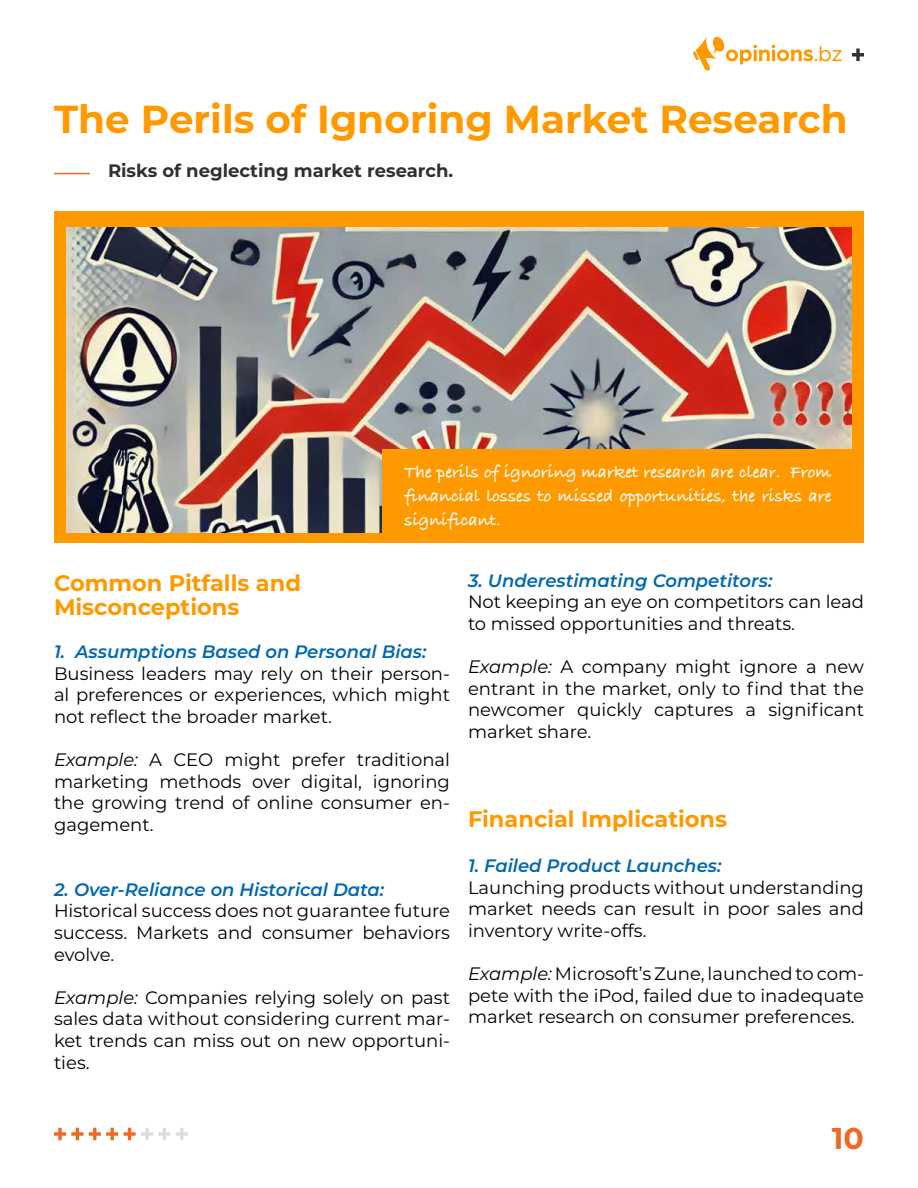
<style>
.page{position:relative;width:918px;height:1188px;background:#fff}
.page>*{position:absolute;margin:0;border:0;box-sizing:border-box;transform-origin:0 0}
.t1{font:700 39px "Montserrat";color:#f90}
.t2{font:700 30px "Montserrat";color:#f26722}
.t3{font:700 22.5px/24px "Montserrat";color:#f90}
.t4{font:18px/21.6px "Montserrat";color:#000;text-align:justify}
.t5{font:italic 600 18px "Montserrat";color:#0068b1}
.t6{font:700 18px/24px "Bradley Hand ITCTT";color:#fff;text-align:justify}
.t7{font:700 18px "Montserrat";color:#312f32}
.s1{font-style:italic}
</style>
<div class="page">
<svg style="left:852px;top:49px;width:12px;height:12px"></svg>
<svg style="left:54px;top:1128px;width:29px;height:12px"></svg>
<svg style="left:124px;top:1128px;width:46px;height:12px"></svg>
<svg style="left:89px;top:1128px;width:29px;height:12px"></svg>
<svg style="left:176px;top:1128px;width:12px;height:12px"></svg>
<svg style="left:693px;top:36px;width:149px;height:35px"></svg>
<div style="left:54px;top:211px;width:810px;height:332px;background:#f90"></div>
<img style="left:66px;top:228px;width:786px;height:305px">
<div style="left:382px;top:449px;width:470px;height:85px;background:#f90"></div>
<hr style="left:54px;top:173px;width:36px;height:1px;background:#f26722">
<h1 class="t1" style="left:54px;top:91px;width:795px">The Perils of Ignoring Market Research</h1>
<p class="t7" style="left:108px;top:158px;width:347px">Risks of neglecting market research.</p>
<p class="t6" style="left:405px;top:459px;width:429px">The perils of ignoring market research are clear. From financial losses to missed opportunities, the risks are significant.</p>
<p class="t3" style="left:54px;top:570px;width:248px">Common Pitfalls and<br>Misconceptions</p>
<p class="t5" style="left:54px;top:639px;width:374px">1. Assumptions Based on Personal Bias:</p>
<p class="t4" style="left:54px;top:662px;width:398px">Business leaders may rely on their person&shy;al preferences or experiences, which might not reflect the broader market.</p>
<p class="t4" style="left:54px;top:748px;width:398px"><span class="s1">Example:</span> A CEO might prefer traditional marketing methods over digital, ignoring the growing trend of online consumer en&shy;gagement.</p>
<p class="t5" style="left:54px;top:877px;width:332px">2. Over-Reliance on Historical Data:</p>
<p class="t4" style="left:54px;top:900px;width:398px">Historical success does not guarantee future success. Markets and consumer behaviors evolve.</p>
<p class="t4" style="left:54px;top:986px;width:398px"><span class="s1">Example:</span> Companies relying solely on past sales data without considering current mar&shy;ket trends can miss out on new opportuni&shy;ties.</p>
<p class="t5" style="left:468px;top:567px;width:306px">3. Underestimating Competitors:</p>
<p class="t4" style="left:468px;top:590px;width:397px">Not keeping an eye on competitors can lead to missed opportunities and threats.</p>
<p class="t4" style="left:468px;top:655px;width:398px"><span class="s1">Example:</span> A company might ignore a new entrant in the market, only to find that the newcomer quickly captures a significant market share.</p>
<p class="t3" style="left:468px;top:805px;width:261px">Financial Implications</p>
<p class="t5" style="left:468px;top:853px;width:255px">1. Failed Product Launches:</p>
<p class="t4" style="left:468px;top:876px;width:398px">Launching products without understanding market needs can result in poor sales and inventory write-offs.</p>
<p class="t4" style="left:468px;top:962px;width:397px"><span class="s1">Example:</span> Microsoft’s Zune, launched to com&shy;pete with the iPod, failed due to inadequate market research on consumer preferences.</p>
<h2 class="t2" style="left:832px;top:1116px;width:34px">10</h2>
</div>
